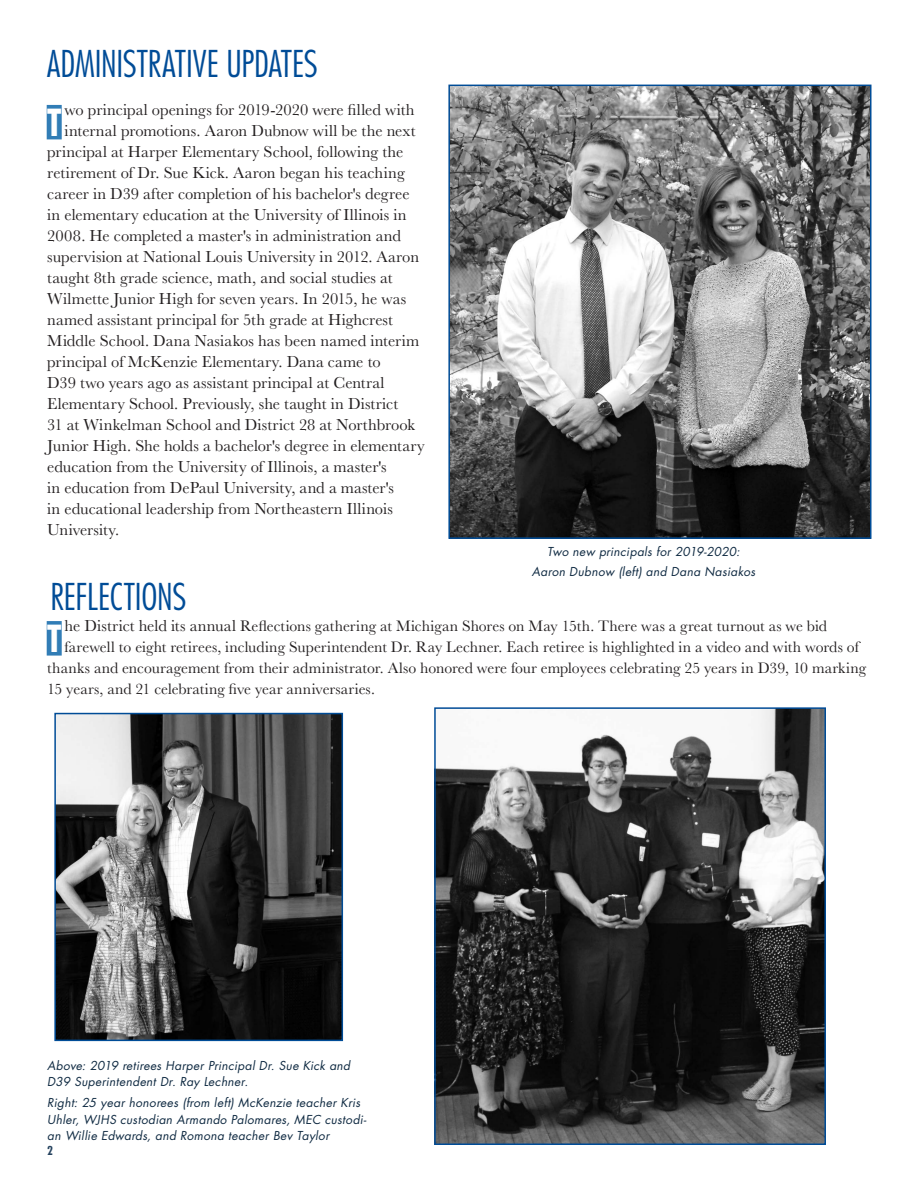
<style>
.page{position:relative;width:918px;height:1188px;background:#fff}
.page>*{position:absolute;margin:0;border:0;box-sizing:border-box;transform-origin:0 0}
.t1{font:700 condensed 36.3px "Futura Std";color:#fff}
.t2{font:300 condensed 36px "Futura Std";letter-spacing:-.005em;color:#004c97}
.t3{font:16.5px "Baskerville";color:#231f20}
.t4{font:15.75px "Baskerville";letter-spacing:.005em;color:#231f20}
.t5{font:italic 12px/16.5px "Futura Std";letter-spacing:.025em;color:#0f2a42}
.t6{font:700 condensed 12px "Futura Std";color:#26435f}
.s1{font-size:16.5px}
</style>
<div class="page">
<div style="left:47px;top:621px;width:15px;height:35px;background:#317db6"></div>
<div style="left:47px;top:105px;width:15px;height:34px;background:#317db6"></div>
<img style="left:57px;top:716px;width:283px;height:322px">
<div style="left:54px;top:713px;width:289px;height:328px;border:2px solid #004c97"></div>
<img style="left:437px;top:710px;width:386px;height:432px">
<div style="left:434px;top:707px;width:392px;height:438px;border:2px solid #004c97"></div>
<img style="left:451px;top:88px;width:418px;height:448px">
<div style="left:448px;top:85px;width:424px;height:454px;border:2px solid #004c97"></div>
<h2 class="t2" style="left:47px;top:42px;width:272px">ADMINISTRATIVE UPDATES</h2>
<h1 class="t1" style="left:47px;top:100px;width:17px">T</h1>
<p class="t3" style="left:65px;top:99px;width:352px">wo principal openings for 2019-2020 were filled with</p>
<p class="t3" style="left:65px;top:120px;width:352px">internal promotions. Aaron Dubnow will be the next</p>
<p class="t3" style="left:47px;top:141px;width:358px">principal at Harper Elementary School, following the</p>
<p class="t3" style="left:47px;top:162px;width:359px">retirement of Dr. Sue Kick. Aaron began his teaching</p>
<p class="t3" style="left:47px;top:183px;width:364px">career in D39 after completion of his bachelor's degree</p>
<p class="t3" style="left:47px;top:204px;width:361px">in elementary education at the University of Illinois in</p>
<p class="t3" style="left:47px;top:225px;width:355px">2008. He completed a master's in administration and</p>
<p class="t3" style="left:47px;top:246px;width:373px">supervision at National Louis University in 2012. Aaron</p>
<p class="t3" style="left:47px;top:267px;width:347px">taught 8th grade science, math, and social studies at</p>
<p class="t3" style="left:47px;top:288px;width:361px">Wilmette Junior High for seven years. In 2015, he was</p>
<p class="t3" style="left:47px;top:309px;width:347px">named assistant principal for 5th grade at Highcrest</p>
<p class="t3" style="left:47px;top:330px;width:374px">Middle School. Dana Nasiakos has been named interim</p>
<p class="t3" style="left:47px;top:351px;width:335px">principal of McKenzie Elementary. Dana came to</p>
<p class="t3" style="left:47px;top:372px;width:339px">D39 two years ago as assistant principal at Central</p>
<p class="t3" style="left:47px;top:393px;width:352px">Elementary School. Previously, she taught in District</p>
<p class="t3" style="left:47px;top:414px;width:369px">31 at Winkelman School and District 28 at Northbrook</p>
<p class="t3" style="left:47px;top:435px;width:379px">Junior High. She holds a bachelor's degree in elementary</p>
<p class="t3" style="left:47px;top:456px;width:341px">education from the University of Illinois, a master's</p>
<p class="t3" style="left:47px;top:477px;width:348px">in education from DePaul University, and a master's</p>
<p class="t3" style="left:47px;top:498px;width:347px">in educational leadership from Northeastern Illinois</p>
<p class="t3" style="left:47px;top:519px;width:73px">University.</p>
<p class="t5" style="left:532px;top:541px;width:225px;line-height:20.7px;text-align:center">Two new principals for 2019-2020:<br>Aaron Dubnow (left) and Dana Nasiakos</p>
<h2 class="t2" style="left:50px;top:575px;width:138px">REFLECTIONS</h2>
<h1 class="t1" style="left:47px;top:616px;width:17px">T</h1>
<p class="t4" style="left:65px;top:616px;width:764px"><span class="s1">he District held its annual</span> Reflections gathering at Michigan Shores on May 15th. There was a great turnout as we bid</p>
<p class="t4" style="left:65px;top:637px;width:796px">farewell to eight retirees, including Superintendent Dr. Ray Lechner. Each retiree is highlighted in a video and with words of</p>
<p class="t4" style="left:47px;top:658px;width:820px">thanks and encouragement from their administrator. Also honored were four employees celebrating 25 years in D39, 10 marking</p>
<p class="t4" style="left:47px;top:679px;width:329px">15 years, and 21 celebrating five year anniversaries.</p>
<p class="t5" style="left:47px;top:1057px;width:304px">Above: 2019 retirees Harper Principal Dr. Sue Kick and<br>D39 Superintendent Dr. Ray Lechner.</p>
<p class="t5" style="left:47px;top:1094px;width:321px">Right: 25 year honorees (from left) McKenzie teacher Kris<br>Uhler, WJHS custodian Armando Palomares, MEC custodi&shy;an Willie Edwards, and Romona teacher Bev Taylor</p>
<p class="t6" style="left:47px;top:1143px;width:7px">2</p>
</div>
